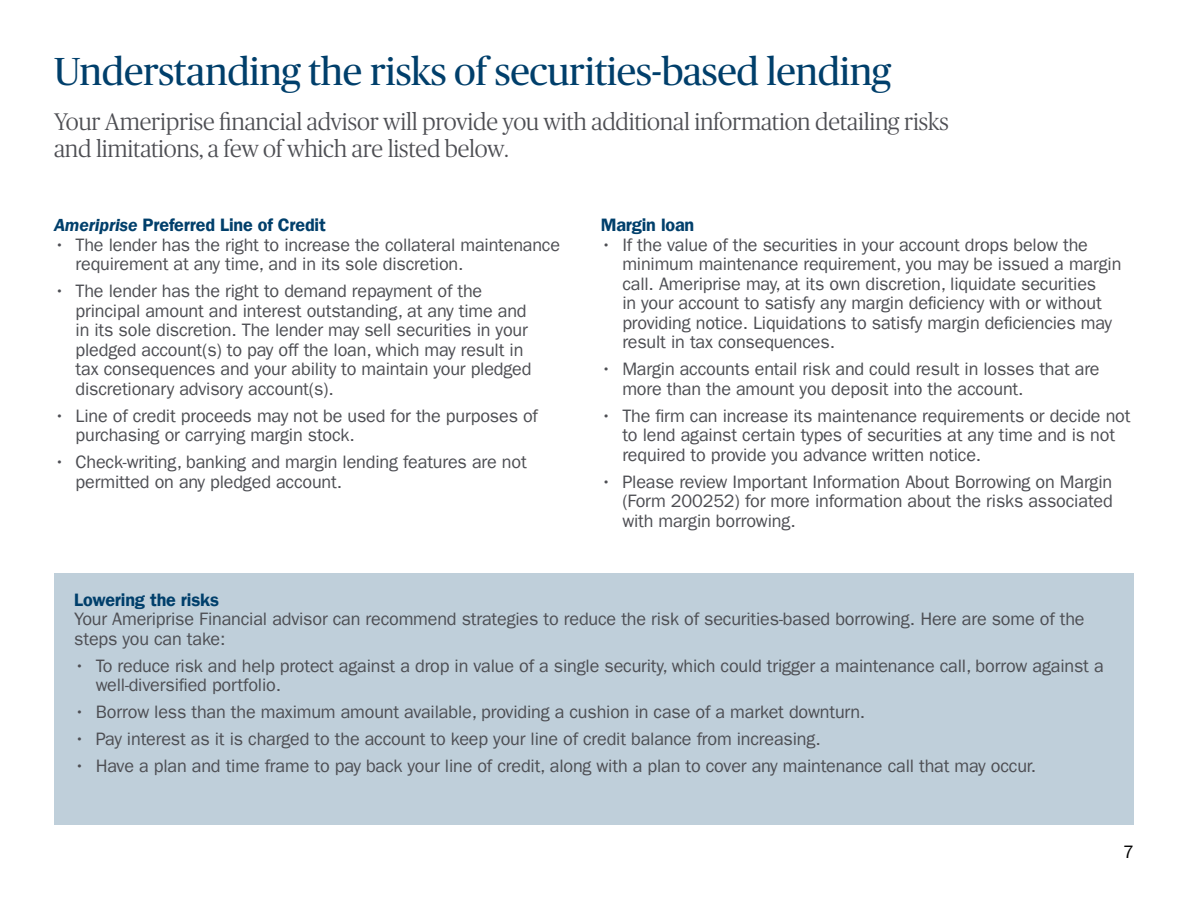
<style>
.page{position:relative;width:1188px;height:918px;background:#fff}
.page>*{position:absolute;margin:0;border:0;box-sizing:border-box;transform-origin:0 0}
.Internal_page_heading{font:39px "Publico Headline Ofc";letter-spacing:-.01em;color:#003f6b}
.Internal_page_subtitle{font:24px/27px "Publico Headline Light Ofc";letter-spacing:-.01em;color:#4d4e53}
.Body_copy{font:18px/19.5px "ITC Frank Goth For AMPF";letter-spacing:-.01em;color:#4d4e53}
.Body_copy_subhead_level_1{font:18px/19.5px "ITC Frank Goth For AMPF";letter-spacing:-.01em;color:#4d4e53}
.Body_copy_subhead_level_1-2{font:700 18px "ITC Frank Goth For AMPF Dm";letter-spacing:-.01em;color:#003f6b}
.t1{font:18px "ITC Frank Goth For AMPF";color:#000}
.s1{font-family:"ITC Frank Goth For AMPF Dm Bold It";font-weight:400}
</style>
<div class="page">
<div style="left:54px;top:573px;width:1080px;height:252px;background:#bfcfda"></div>
<p class="Internal_page_heading" style="left:54px;top:44px;width:839px">Understanding the risks of securities-based lending</p>
<p class="Internal_page_subtitle" style="left:54px;top:107px;width:897px">Your Ameriprise financial advisor will provide you with additional information detailing risks and limitations, a few of which are listed below.</p>
<p class="Body_copy_subhead_level_1-2" style="left:54px;top:215px;width:273px"><span class="s1">Ameriprise</span> Preferred Line of Credit</p>
<p class="Body_copy" style="left:76px;top:235px;width:486px;text-indent:-22px">• The lender has the right to increase the collateral maintenance requirement at any time, and in its sole discretion.</p>
<p class="Body_copy" style="left:76px;top:282px;width:457px;text-indent:-22px">• The lender has the right to demand repayment of the principal amount and interest outstanding, at any time and in its sole discretion. The lender may sell securities in your pledged account(s) to pay off the loan, which may result in tax consequences and your ability to maintain your pledged discretionary advisory account(s).</p>
<p class="Body_copy" style="left:76px;top:406px;width:464px;text-indent:-22px">• Line of credit proceeds may not be used for the purposes of purchasing or carrying margin stock.</p>
<p class="Body_copy_subhead_level_1" style="left:76px;top:453px;width:453px;text-indent:-22px">• Check-writing, banking and margin lending features are not permitted on any pledged account.</p>
<p class="Body_copy_subhead_level_1-2" style="left:601px;top:215px;width:95px">Margin loan</p>
<p class="Body_copy" style="left:622px;top:235px;width:501px;text-indent:-22px">• If the value of the securities in your account drops below the minimum maintenance requirement, you may be issued a margin call. Ameriprise may, at its own discretion, liquidate securities<br>in your account to satisfy any margin deficiency with or without providing notice. Liquidations to satisfy margin deficiencies may result in tax consequences.</p>
<p class="Body_copy" style="left:622px;top:360px;width:479px;text-indent:-22px">• Margin accounts entail risk and could result in losses that are more than the amount you deposit into the account.</p>
<p class="Body_copy" style="left:622px;top:406px;width:510px;text-indent:-22px">• The firm can increase its maintenance requirements or decide not to lend against certain types of securities at any time and is not required to provide you advance written notice.</p>
<p class="Body_copy" style="left:622px;top:472px;width:492px;text-align:justify;text-indent:-22px">• Please review Important Information About Borrowing on Margin (Form 200252) for more information about the risks associated with margin borrowing.</p>
<p class="Body_copy_subhead_level_1-2" style="left:74px;top:589px;width:146px">Lowering the risks</p>
<p class="Body_copy" style="left:74px;top:609px;width:1012px">Your Ameriprise Financial advisor can recommend strategies to reduce the risk of securities-based borrowing. Here are some of the steps you can take:</p>
<p class="Body_copy" style="left:96px;top:656px;width:1010px;text-indent:-22px">• To reduce risk and help protect against a drop in value of a single security, which could trigger a maintenance call, borrow against a well-diversified portfolio.</p>
<p class="Body_copy" style="left:74px;top:702px;width:793px">• Borrow less than the maximum amount available, providing a cushion in case of a market downturn.</p>
<p class="Body_copy" style="left:74px;top:729px;width:748px">• Pay interest as it is charged to the account to keep your line of credit balance from increasing.</p>
<p class="Body_copy" style="left:74px;top:756px;width:963px">• Have a plan and time frame to pay back your line of credit, along with a plan to cover any maintenance call that may occur.</p>
<p class="t1" style="left:1123px;top:842px;width:12px">7</p>
</div>
